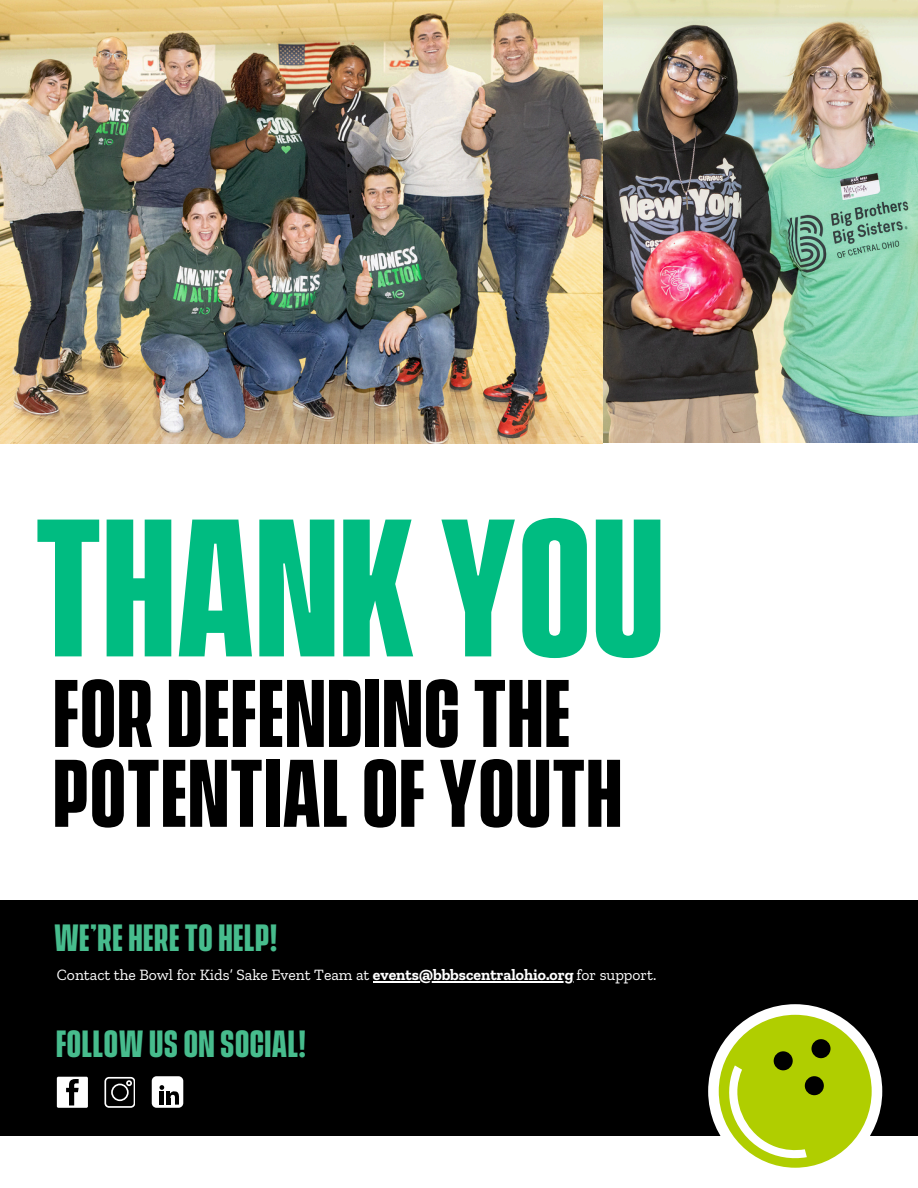
<style>
.page{position:relative;width:918px;height:1188px;background:#fff}
.page>*{position:absolute;margin:0;border:0;box-sizing:border-box;transform-origin:0 0}
.t1{font:700 178.5px "Vanguard CF";color:#00bc81}
.t2{font:700 87.45px/79.8px "Vanguard CF";letter-spacing:.01em;color:#000}
.t3{font:700 34.65px "Vanguard CF";letter-spacing:.015em;color:#47bc8d}
.t4{font:15.6px "Zilla Slab";color:#fff}
.s1{font-weight:700}
</style>
<div class="page">
<div style="left:0;top:900px;width:918px;height:236px;background:#000"></div>
<div style="left:57px;top:1077px;width:31px;height:31px;background:#fff;border-radius:2px"></div>
<svg style="left:66px;top:1079px;width:12px;height:26px"></svg>
<svg style="left:104px;top:1077px;width:31px;height:30px"></svg>
<div style="left:152px;top:1076px;width:31px;height:32px;background:#fff;border-radius:5px"></div>
<svg style="left:160px;top:1085px;width:19px;height:20px"></svg>
<hr style="left:373px;top:981px;width:201px;height:1px;background:#fff">
<img style="left:0;top:0;width:918px;height:443px">
<div style="left:708px;top:1004px;width:174px;height:174px;background:#fff;border-radius:50%"></div>
<div style="left:719px;top:1015px;width:153px;height:153px;background:#b0ce00;border-radius:50%"></div>
<svg style="left:729px;top:1039px;width:102px;height:120px"></svg>
<h3 class="t1" style="left:34px;top:520px;width:632px">THANK YOU</h3>
<p class="t2" style="left:53px;top:679px;width:571px">FOR DEFENDING THE<br>POTENTIAL OF YOUTH</p>
<p class="t3" style="left:54px;top:924px;width:225px">WE’RE HERETO HELP!</p>
<h1 class="t4" style="left:57px;top:965px;width:601px">Contact the Bowl for Kids’ Sake Event Team at <span class="s1">events@bbbscentralohio.org</span> for support.</h1>
<p class="t3" style="left:56px;top:1030px;width:251px">FOLLOW US ON SOCIAL!</p>
</div>
